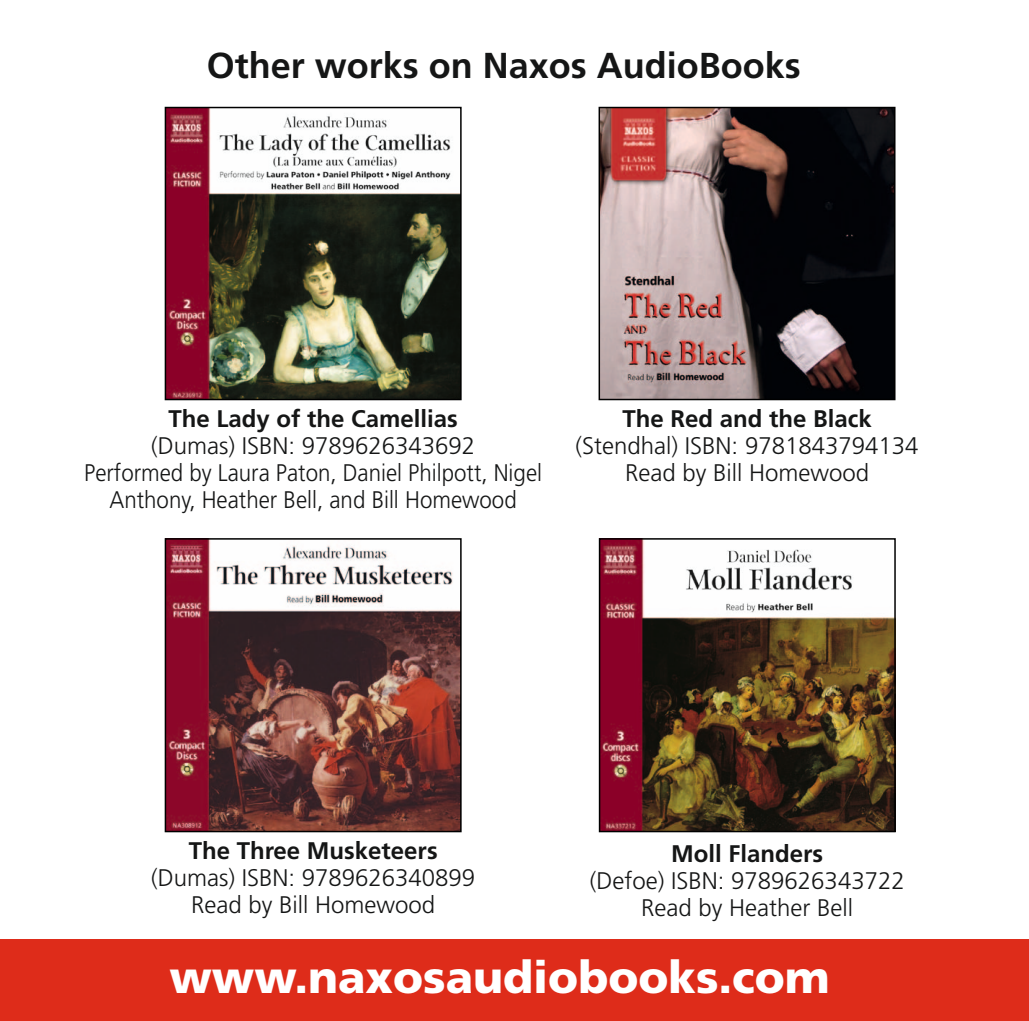
<style>
.page{position:relative;width:1029px;height:1021px;background:#fff}
.page>*{position:absolute;margin:0;border:0;box-sizing:border-box;transform-origin:0 0}
.t1{font:900 45px "Frutiger LT Std";color:#fff}
.t2{font:700 36px "Frutiger LT Std";color:#151616}
.t3{font:300 24px/27px "Frutiger LT Std";color:#151616;text-align:center}
.t4{font:700 24px "Frutiger LT Std";color:#151616}
</style>
<div class="page">
<div style="left:0;top:939px;width:1029px;height:81px;background:#de2c1a"></div>
<img style="left:602px;top:110px;width:291px;height:287px">
<div style="left:599px;top:107px;width:297px;height:293px;border:2px solid #000"></div>
<img style="left:602px;top:541px;width:291px;height:288px">
<div style="left:599px;top:538px;width:297px;height:294px;border:2px solid #000"></div>
<img style="left:168px;top:541px;width:291px;height:288px">
<div style="left:165px;top:538px;width:297px;height:294px;border:2px solid #000"></div>
<img style="left:168px;top:110px;width:291px;height:287px">
<div style="left:165px;top:107px;width:297px;height:293px;border:2px solid #000"></div>
<h2 class="t2" style="left:207px;top:44px;width:596px">Other works on Naxos AudioBooks</h2>
<p class="t4" style="left:168px;top:404px;width:291px">The Lady of the Camellias</p>
<p class="t3" style="left:84px;top:432px;width:459px">(Dumas) ISBN: 9789626343692<br>Performed by Laura Paton, Daniel Philpott, Nigel<br>Anthony, Heather Bell, and Bill Homewood</p>
<p class="t4" style="left:622px;top:404px;width:251px">The Red and the Black</p>
<p class="t3" style="left:576px;top:432px;width:344px">(Stendhal) ISBN: 9781843794134<br>Read by Bill Homewood</p>
<p class="t4" style="left:189px;top:836px;width:250px">The Three Musketeers</p>
<p class="t3" style="left:151px;top:864px;width:326px">(Dumas) ISBN: 9789626340899<br>Read by Bill Homewood</p>
<p class="t4" style="left:671px;top:839px;width:154px">Moll Flanders</p>
<p class="t3" style="left:590px;top:867px;width:316px">(Defoe) ISBN: 9789626343722<br>Read by Heather Bell</p>
<h1 class="t1" style="left:169px;top:950px;width:662px">www.naxosaudiobooks.com</h1>
</div>
